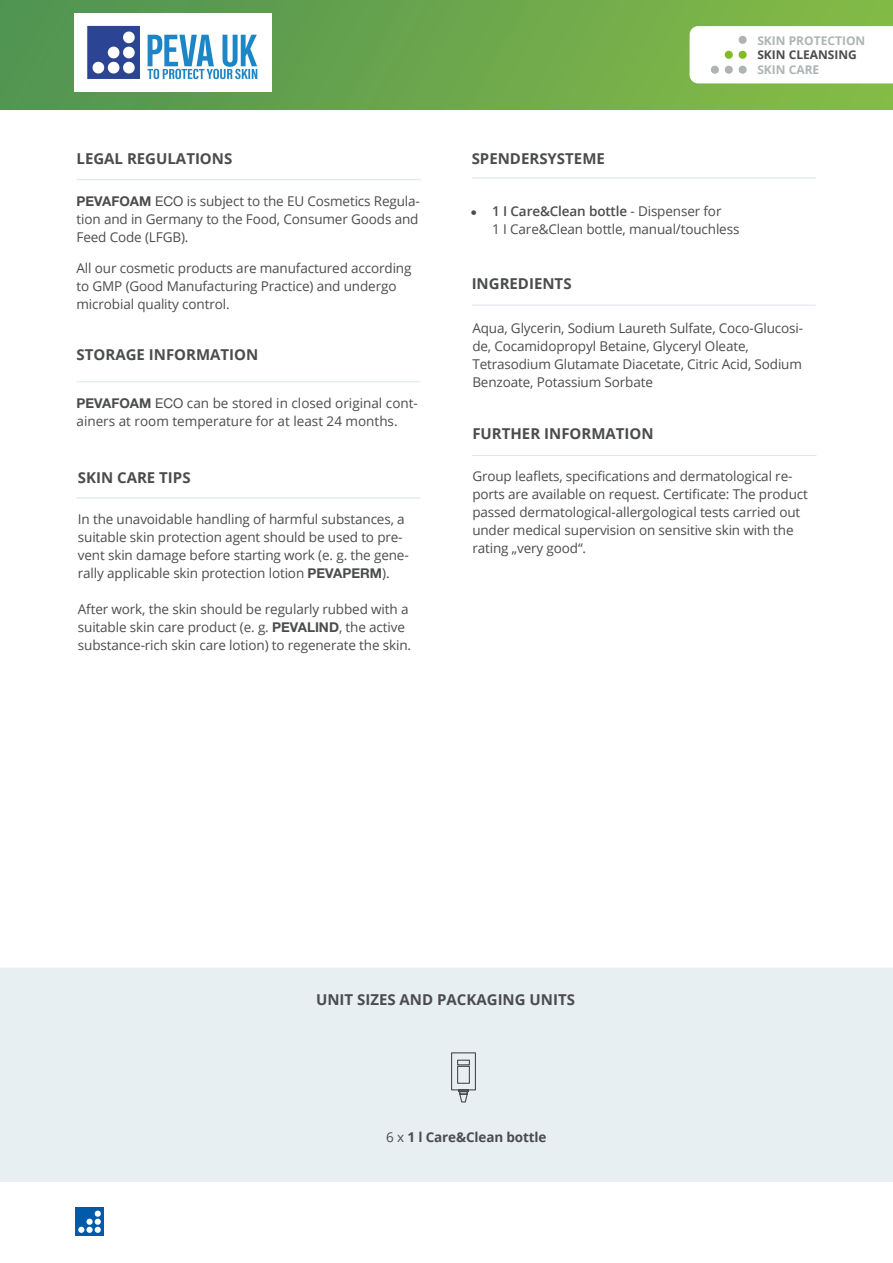
<style>
.page{position:relative;width:893px;height:1263px;background:#fff}
.page>*{position:absolute;margin:0;border:0;box-sizing:border-box;transform-origin:0 0}
.t1{font:700 15px "Open Sans";color:#4b4c4d}
.Listen_mit_Punkt{font:13.5px/18px "Open Sans";letter-spacing:-.01em;color:#4b4c4d}
.t2{font:700 13.5px "Open Sans";letter-spacing:-.01em;color:#4b4c4d}
.t3{font:700 12px "Open Sans";color:#aeb4b4}
.t4{font:700 12px "Open Sans";color:#4b4c4d}
.s1{font-family:"Helvetica Neue LT Std";font-weight:700}
.s2{font-family:"Helvetica Neue LT Std"}
.s3{font-family:"Entypo"}
.s4{font-weight:600}
.s5{font-weight:400}
</style>
<div class="page">
<div style="left:0;top:968px;width:893px;height:214px;background:#e7eff3"></div>
<img style="left:0;top:0;width:893px;height:110px">
<hr style="left:77px;top:179px;width:344px;height:1px;background:#dde3e8">
<hr style="left:77px;top:381px;width:344px;height:1px;background:#dde3e8">
<hr style="left:472px;top:178px;width:344px;height:1px;background:#dde3e8">
<hr style="left:472px;top:455px;width:344px;height:1px;background:#dde3e8">
<hr style="left:472px;top:305px;width:344px;height:1px;background:#dde3e8">
<div style="left:75px;top:1207px;width:29px;height:29px;background:#015aaa"></div>
<div style="left:86px;top:1227px;width:7px;height:6px;background:#fff;border-radius:50%"></div>
<svg style="left:78px;top:1227px;width:6px;height:6px"></svg>
<svg style="left:95px;top:1219px;width:6px;height:14px"></svg>
<div style="left:86px;top:1219px;width:7px;height:6px;background:#fff;border-radius:50%"></div>
<div style="left:95px;top:1210px;width:6px;height:7px;background:#fff;border-radius:50%"></div>
<svg style="left:690px;top:26px;width:203px;height:57px"></svg>
<div style="left:739px;top:36px;width:8px;height:8px;background:#aeb4b4;border-radius:50%"></div>
<div style="left:739px;top:51px;width:8px;height:8px;background:#82bb27;border-radius:50%"></div>
<div style="left:739px;top:66px;width:8px;height:8px;background:#aeb4b4;border-radius:50%"></div>
<div style="left:725px;top:51px;width:8px;height:8px;background:#82bb27;border-radius:50%"></div>
<div style="left:725px;top:66px;width:8px;height:8px;background:#aeb4b4;border-radius:50%"></div>
<div style="left:711px;top:66px;width:8px;height:8px;background:#aeb4b4;border-radius:50%"></div>
<hr style="left:77px;top:498px;width:344px;height:1px;background:#dde3e8">
<svg style="left:450px;top:1052px;width:26px;height:51px"></svg>
<img style="left:74px;top:13px;width:198px;height:79px">
<p class="t1" style="left:77px;top:148px;width:157px">LEGAL REGULATIONS</p>
<p class="Listen_mit_Punkt" style="left:77px;top:192px;width:345px;text-align:justify"><span class="s1">PEVAFOAM</span> <span class="s2">ECO</span> is subject to the EU Cosmetics Regula&shy;tion and in Germany to the Food, Consumer Goods and Feed Code (LFGB).</p>
<p class="Listen_mit_Punkt" style="left:77px;top:259px;width:336px">All our cosmetic products are manufactured according to GMP (Good Manufacturing Practice) and undergo microbial quality control.</p>
<p class="t1" style="left:77px;top:344px;width:183px">STORAGE INFORMATION</p>
<p class="Listen_mit_Punkt" style="left:77px;top:394px;width:343px"><span class="s1">PEVAFOAM</span> <span class="s2">ECO</span> can be stored in closed original cont&shy;ainers at room temperature for at least 24 months.</p>
<p class="t1" style="left:78px;top:466px;width:114px">SKIN CARE TIPS</p>
<p class="Listen_mit_Punkt" style="left:78px;top:510px;width:328px">In the unavoidable handling of harmful substances, a</p>
<p class="Listen_mit_Punkt" style="left:78px;top:528px;width:332px">suitable skin protection agent should be used to pre&shy;vent skin damage before starting work (e. g. the gene&shy;rally applicable skin protection lotion <span class="s1">PEVAPERM</span>).</p>
<p class="Listen_mit_Punkt" style="left:78px;top:600px;width:332px">After work, the skin should be regularly rubbed with a</p>
<p class="Listen_mit_Punkt" style="left:78px;top:618px;width:329px">suitable skin care product (e. g. <span class="s1">PEVALIND</span>, the active</p>
<p class="Listen_mit_Punkt" style="left:78px;top:636px;width:335px">substance-rich skin care lotion) to regenerate the skin.</p>
<p class="t3" style="left:757px;top:32px;width:109px">SKIN PROTECTION</p>
<p class="t4" style="left:757px;top:47px;width:101px">SKIN CLEANSING</p>
<p class="t3" style="left:757px;top:61px;width:63px">SKIN CARE</p>
<p class="t1" style="left:472px;top:148px;width:135px">SPENDERSYSTEME</p>
<p class="Listen_mit_Punkt" style="left:492px;top:202px;width:249px;text-indent:-21px"><span class="s3">}</span> <span class="s4">1 I Care&amp;Clean bottle</span> - Dispenser for<br>1 I Care&amp;Clean bottle, manual/touchless</p>
<p class="t1" style="left:472px;top:273px;width:101px">INGREDIENTS</p>
<p class="Listen_mit_Punkt" style="left:472px;top:319px;width:332px">Aqua, Glycerin, Sodium Laureth Sulfate, Coco-Glucosi&shy;de, Cocamidopropyl Betaine, Glyceryl Oleate,</p>
<p class="Listen_mit_Punkt" style="left:472px;top:355px;width:331px">Tetrasodium Glutamate Diacetate, Citric Acid, Sodium</p>
<p class="Listen_mit_Punkt" style="left:472px;top:373px;width:182px">Benzoate, Potassium Sorbate</p>
<p class="t1" style="left:472px;top:423px;width:183px">FURTHER INFORMATION</p>
<p class="Listen_mit_Punkt" style="left:472px;top:467px;width:337px">Group leaflets, specifications and dermatological re&shy;ports are available on request. Certificate: The product</p>
<p class="Listen_mit_Punkt" style="left:472px;top:503px;width:329px">passed dermatological-allergological tests carried out</p>
<p class="Listen_mit_Punkt" style="left:472px;top:521px;width:323px">under medical supervision on sensitive skin with the</p>
<p class="Listen_mit_Punkt" style="left:472px;top:539px;width:115px">rating „very good“.</p>
<p class="t1" style="left:316px;top:989px;width:260px">UNIT SIZES AND PACKAGING UNITS</p>
<p class="t2" style="left:386px;top:1128px;width:162px"><span class="s5">6 x</span> 1 l Care&amp;Clean bottle</p>
</div>
